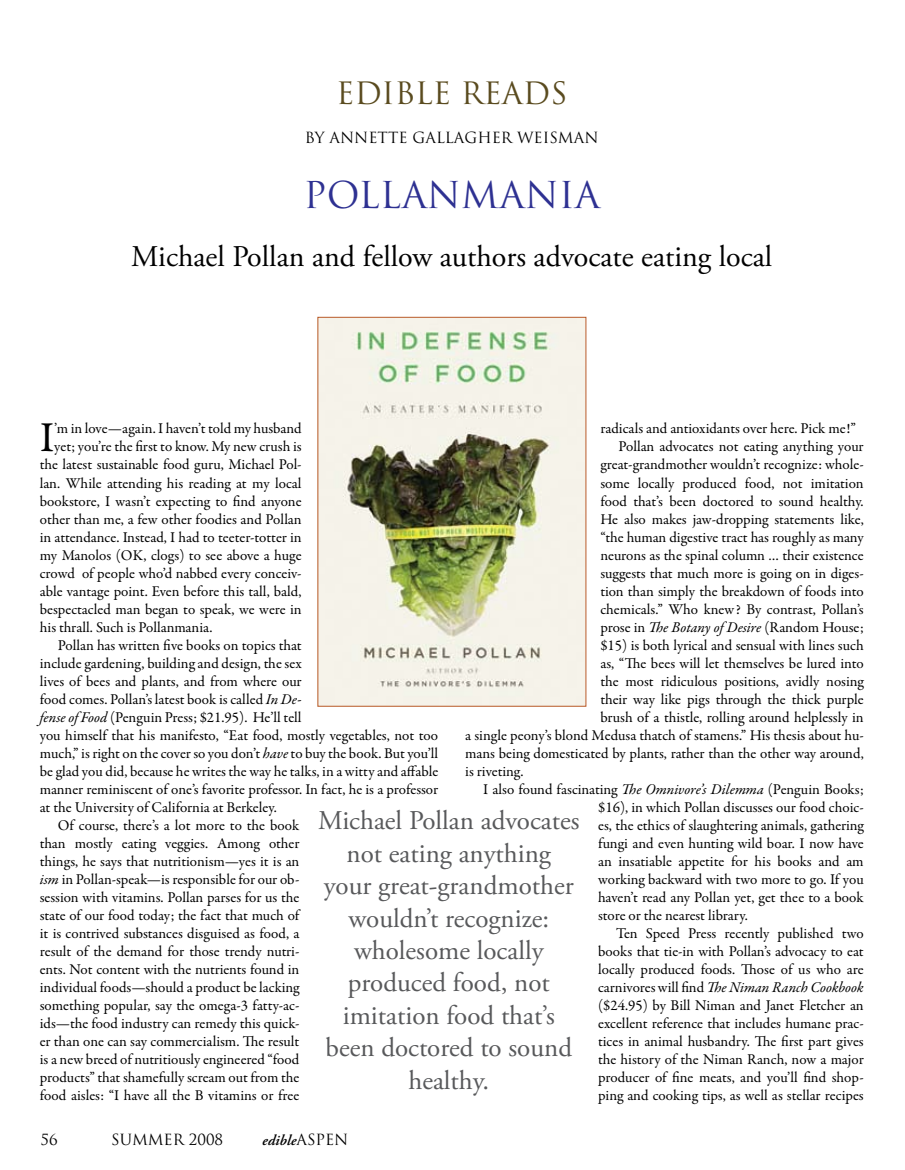
<style>
.page{position:relative;width:905px;height:1170px;background:#fff}
.page>*{position:absolute;margin:0;border:0;box-sizing:border-box;transform-origin:0 0}
.t1{font:42.75px "Garamond Premr Pro";color:#000}
.t2{font:36px "Trajan Pro";color:#2e3192}
.t3{font:30px "Adobe Garamond Pro";color:#000}
.t4{font:30px "Trajan Pro";color:#5a4b1f}
.t5{font:27px/32.4px "Adobe Garamond Pro";color:#58595b;text-align:center}
.t6{font:15px "Garamond Premr Pro";color:#000}
.t7{font:italic 15px "Garamond Premr Pro";letter-spacing:-.005em;color:#000}
.t8{font:15px "Trajan Pro";color:#000}
.t9{font:italic 600 15px "Adobe Garamond Pro";color:#000}
.s1{font-style:italic}
.s2{font-style:normal}
.s3{font-family:"Trajan Pro";font-weight:400;font-style:normal}
</style>
<div class="page">
<img style="left:320px;top:319px;width:264px;height:385px">
<h3 class="t4" style="left:336px;top:74px;width:20px">EDIBLE</h3>
<h3 class="t4" style="left:461px;top:74px;width:22px">READS</h3>
<p class="t8" style="left:305px;top:128px;width:38px">BY ANNE</p>
<p class="t8" style="left:377px;top:128px;width:48px">TTE GALLAGHER</p>
<p class="t8" style="left:517px;top:128px;width:28px">WEISMAN</p>
<h2 class="t2" style="left:303px;top:172px;width:83px">POLLANMANIA</h2>
<h3 class="t3" style="left:131px;top:238px;width:642px">Michael Pollan and fellow authors advocate eating local</h3>
<h1 class="t1" style="left:40px;top:412px;width:16px">I</h1>
<p class="t6" style="left:54px;top:419px;width:249px">’m in love—again. I haven’t told my husband</p>
<p class="t6" style="left:600px;top:419px;width:257px">radicals and antioxidants over here. Pick me!”</p>
<p class="t6" style="left:618px;top:437px;width:247px">Pollan advocates not eating anything your</p>
<p class="t6" style="left:600px;top:455px;width:265px">great-grandmother wouldn’t recognize: whole-</p>
<p class="t6" style="left:600px;top:473px;width:265px">some locally produced food, not imitation</p>
<p class="t6" style="left:600px;top:491px;width:265px">food that’s been doctored to sound healthy.</p>
<p class="t6" style="left:600px;top:509px;width:265px">He also makes jaw-dropping statements like,</p>
<p class="t6" style="left:600px;top:527px;width:265px">“the human digestive tract has roughly as many</p>
<p class="t6" style="left:600px;top:545px;width:265px">neurons as the spinal column … their existence</p>
<p class="t6" style="left:600px;top:563px;width:265px">suggests that much more is going on in diges-</p>
<p class="t6" style="left:600px;top:581px;width:265px">tion than simply the breakdown of foods into</p>
<p class="t6" style="left:600px;top:599px;width:265px">chemicals.” Who knew? By contrast, Pollan’s</p>
<p class="t6" style="left:600px;top:617px;width:265px">prose in <span class="s1">The Botany of Desire</span> (Random House;</p>
<p class="t6" style="left:600px;top:635px;width:265px">$15) is both lyrical and sensual with lines such</p>
<p class="t6" style="left:600px;top:653px;width:265px">as, “The bees will let themselves be lured into</p>
<p class="t6" style="left:600px;top:671px;width:265px">the most ridiculous positions, avidly nosing</p>
<p class="t6" style="left:600px;top:689px;width:265px">their way like pigs through the thick purple</p>
<p class="t6" style="left:600px;top:707px;width:265px">brush of a thistle, rolling around helplessly in</p>
<p class="t6" style="left:465px;top:725px;width:400px">a single peony’s blond Medusa thatch of stamens.” His thesis about hu-</p>
<p class="t6" style="left:465px;top:743px;width:400px">mans being domesticated by plants, rather than the other way around,</p>
<p class="t6" style="left:465px;top:761px;width:60px">is riveting.</p>
<p class="t6" style="left:483px;top:779px;width:382px">I also found fascinating <span class="s1">The Omnivore’s Dilemma</span> (Penguin Books;</p>
<p class="t6" style="left:598px;top:797px;width:267px">$16), in which Pollan discusses our food choic-</p>
<p class="t6" style="left:598px;top:815px;width:267px">es, the ethics of slaughtering animals, gathering</p>
<p class="t6" style="left:598px;top:833px;width:267px">fungi and even hunting wild boar. I now have</p>
<p class="t6" style="left:598px;top:851px;width:267px">an insatiable appetite for his books and am</p>
<p class="t6" style="left:598px;top:869px;width:267px">working backward with two more to go. If you</p>
<p class="t6" style="left:598px;top:887px;width:267px">haven’t read any Pollan yet, get thee to a book</p>
<p class="t6" style="left:598px;top:905px;width:151px">store or the nearest library.</p>
<p class="t6" style="left:616px;top:923px;width:249px">Ten Speed Press recently published two</p>
<p class="t6" style="left:598px;top:941px;width:267px">books that tie-in with Pollan’s advocacy to eat</p>
<p class="t6" style="left:598px;top:959px;width:267px">locally produced foods. Those of us who are</p>
<p class="t7" style="left:598px;top:977px;width:267px"><span class="s2">carnivores will find</span> The Niman Ranch Cookbook</p>
<p class="t6" style="left:598px;top:995px;width:267px">($24.95) by Bill Niman and Janet Fletcher an</p>
<p class="t6" style="left:598px;top:1013px;width:267px">excellent reference that includes humane prac-</p>
<p class="t6" style="left:598px;top:1031px;width:267px">tices in animal husbandry. The first part gives</p>
<p class="t6" style="left:598px;top:1049px;width:267px">the history of the Niman Ranch, now a major</p>
<p class="t6" style="left:598px;top:1067px;width:267px">producer of fine meats, and you’ll find shop-</p>
<p class="t6" style="left:598px;top:1085px;width:267px">ping and cooking tips, as well as stellar recipes</p>
<p class="t6" style="left:54px;top:437px;width:249px">yet; you’re the first to know. My new crush is</p>
<p class="t6" style="left:40px;top:455px;width:263px">the latest sustainable food guru, Michael Pol-</p>
<p class="t6" style="left:40px;top:473px;width:263px">lan. While attending his reading at my local</p>
<p class="t6" style="left:40px;top:491px;width:263px">bookstore, I wasn’t expecting to find anyone</p>
<p class="t6" style="left:40px;top:509px;width:263px">other than me, a few other foodies and Pollan</p>
<p class="t6" style="left:40px;top:527px;width:263px">in attendance. Instead, I had to teeter-totter in</p>
<p class="t6" style="left:40px;top:545px;width:263px">my Manolos (OK, clogs) to see above a huge</p>
<p class="t6" style="left:40px;top:563px;width:263px">crowd of people who’d nabbed every conceiv-</p>
<p class="t6" style="left:40px;top:581px;width:263px">able vantage point. Even before this tall, bald,</p>
<p class="t6" style="left:40px;top:599px;width:263px">bespectacled man began to speak, we were in</p>
<p class="t6" style="left:40px;top:617px;width:174px">his thrall. Such is Pollanmania.</p>
<p class="t6" style="left:58px;top:635px;width:245px">Pollan has written five books on topics that</p>
<p class="t6" style="left:40px;top:653px;width:263px">include gardening, building and design, the sex</p>
<p class="t6" style="left:40px;top:671px;width:263px">lives of bees and plants, and from where our</p>
<p class="t6" style="left:40px;top:689px;width:263px">food comes. Pollan’s latest book is called <span class="s1">In De-</span></p>
<p class="t6" style="left:40px;top:707px;width:263px"><span class="s1">fense of Food</span> (Penguin Press; $21.95). He’ll tell</p>
<p class="t6" style="left:40px;top:725px;width:400px">you himself that his manifesto, “Eat food, mostly vegetables, not too</p>
<p class="t6" style="left:40px;top:743px;width:400px">much,” is right on the cover so you don’t <span class="s1">have</span> to buy the book. But you’ll</p>
<p class="t6" style="left:40px;top:761px;width:400px">be glad you did, because he writes the way he talks, in a witty and affable</p>
<p class="t6" style="left:40px;top:779px;width:400px">manner reminiscent of one’s favorite professor. In fact, he is a professor</p>
<p class="t6" style="left:40px;top:797px;width:239px">at the University of California at Berkeley.</p>
<p class="t6" style="left:58px;top:815px;width:243px">Of course, there’s a lot more to the book</p>
<p class="t6" style="left:40px;top:833px;width:261px">than mostly eating veggies. Among other</p>
<p class="t6" style="left:40px;top:851px;width:261px">things, he says that nutritionism—yes it is an</p>
<p class="t6" style="left:40px;top:869px;width:261px"><span class="s1">ism</span> in Pollan-speak—is responsible for our ob-</p>
<p class="t6" style="left:40px;top:887px;width:261px">session with vitamins. Pollan parses for us the</p>
<p class="t6" style="left:40px;top:905px;width:261px">state of our food today; the fact that much of</p>
<p class="t6" style="left:40px;top:923px;width:261px">it is contrived substances disguised as food, a</p>
<p class="t6" style="left:40px;top:941px;width:261px">result of the demand for those trendy nutri-</p>
<p class="t6" style="left:40px;top:959px;width:261px">ents. Not content with the nutrients found in</p>
<p class="t6" style="left:40px;top:977px;width:261px">individual foods—should a product be lacking</p>
<p class="t6" style="left:40px;top:995px;width:261px">something popular, say the omega-3 fatty-ac-</p>
<p class="t6" style="left:40px;top:1013px;width:261px">ids—the food industry can remedy this quick-</p>
<p class="t6" style="left:40px;top:1031px;width:261px">er than one can say commercialism. The result</p>
<p class="t6" style="left:40px;top:1049px;width:261px">is a new breed of nutritiously engineered “food</p>
<p class="t6" style="left:40px;top:1067px;width:261px">products” that shamefully scream out from the</p>
<p class="t6" style="left:40px;top:1085px;width:261px">food aisles: “I have all the B vitamins or free</p>
<h3 class="t5" style="left:318px;top:805px;width:263px">Michael Pollan advocates not eating anything<br>your great-grandmother wouldn’t recognize: wholesome locally produced food, not imitation food that’s been doctored to sound healthy.</h3>
<p class="t8" style="left:40px;top:1129px;width:19px">56</p>
<p class="t8" style="left:111px;top:1129px;width:113px">SUMMER 2008</p>
<p class="t9" style="left:262px;top:1131px;width:88px">edible<span class="s3">ASPEN</span></p>
</div>
